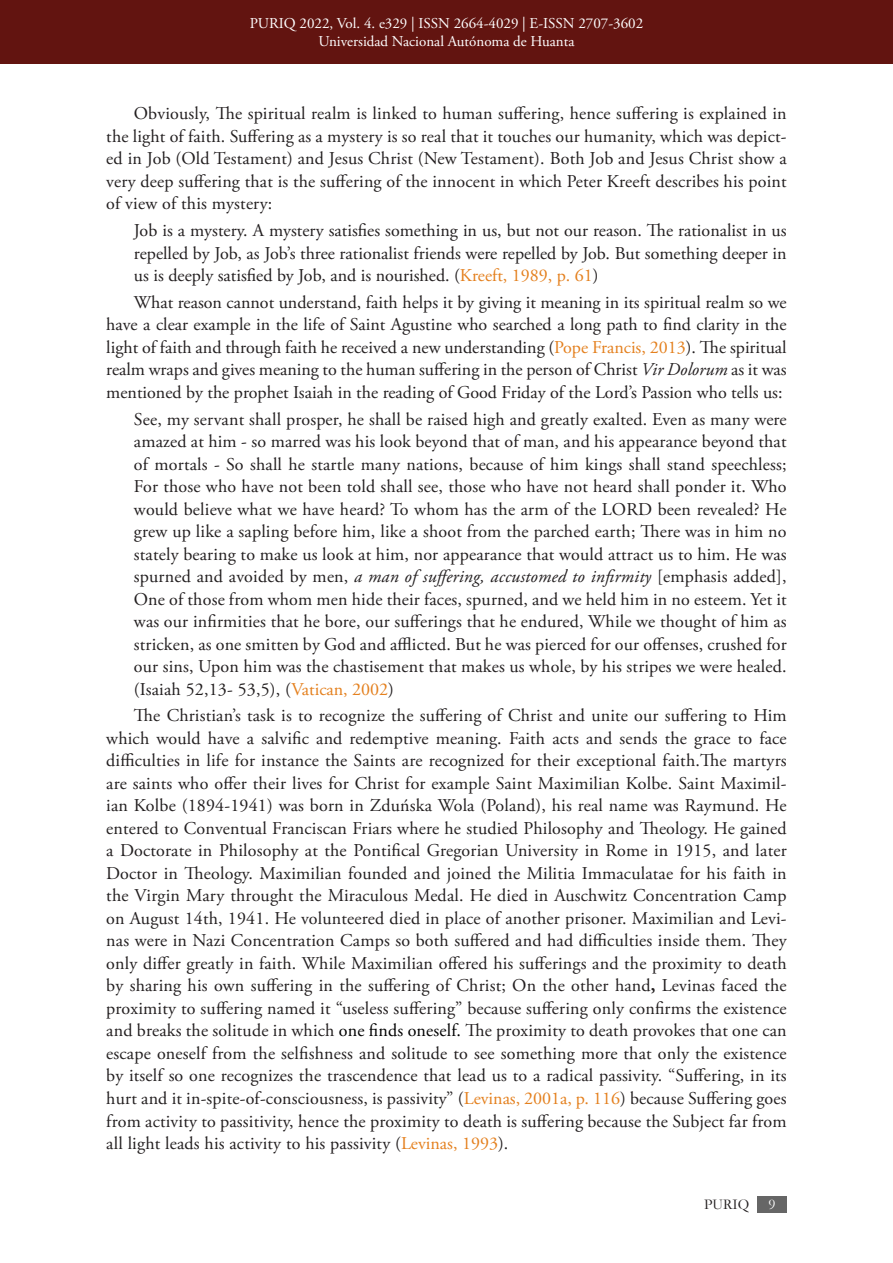
<style>
.page{position:relative;width:893px;height:1263px;background:#fff}
.page>*{position:absolute;margin:0;border:0;box-sizing:border-box;transform-origin:0 0}
.Parrafo_En{font:18px/22.5px "Adobe Garamond Pro";letter-spacing:.01em;color:#231f20;text-align:justify}
.Cita_Parrafo_en{font:18px/22.5px "Adobe Garamond Pro";color:#231f20;text-align:justify}
.t1{font:15px/18px "Adobe Garamond Pro";color:#fff;text-align:center}
.t2{font:15px "Garamond";color:#231f20}
.t3{font:15px "Garamond";color:#fff}
.s1{color:#e4801e}
.s2{font-style:italic}
.s3{font-weight:700}
.s4{color:#000}
</style>
<div class="page">
<div style="left:0;top:0;width:893px;height:64px;background:#621410"></div>
<div style="left:758px;top:1196px;width:29px;height:16px;background:#666"></div>
<p class="t1" style="left:250px;top:15px;width:395px">PURIQ 2022, Vol. 4. e329 | ISSN 2664-4029 | E-ISSN 2707-3602<br>Universidad Nacional Autónoma de Huanta</p>
<p class="Parrafo_En" style="left:106px;top:103px;width:682px;text-indent:28px">Obviously, The spiritual realm is linked to human suffering, hence suffering is explained in the light of faith. Suffering as a mystery is so real that it touches our humanity, which was depict&shy;ed in Job (Old Testament) and Jesus Christ (New Testament). Both Job and Jesus Christ show a very deep suffering that is the suffering of the innocent in which Peter Kreeft describes his point of view of this mystery:</p>
<p class="Cita_Parrafo_en" style="left:134px;top:220px;width:654px">Job is a mystery. A mystery satisfies something in us, but not our reason. The rationalist in us repelled by Job, as Job’s three rationalist friends were repelled by Job. But something deeper in us is deeply satisfied by Job, and is nourished. (<span class="s1">Kreeft, 1989, p. 61</span>)</p>
<p class="Parrafo_En" style="left:106px;top:292px;width:682px;text-indent:28px">What reason cannot understand, faith helps it by giving it meaning in its spiritual realm so we have a clear example in the life of Saint Agustine who searched a long path to find clarity in the light of faith and through faith he received a new understanding (<span class="s1">Pope Francis, 2013</span>). The spiritual realm wraps and gives meaning to the human suffering in the person of Christ <span class="s2">Vir Dolorum</span> as it was mentioned by the prophet Isaiah in the reading of Good Friday of the Lord’s Passion who tells us:</p>
<p class="Cita_Parrafo_en" style="left:134px;top:408px;width:654px">See, my servant shall prosper, he shall be raised high and greatly exalted. Even as many were amazed at him - so marred was his look beyond that of man, and his appearance beyond that of mortals - So shall he startle many nations, because of him kings shall stand speechless; For those who have not been told shall see, those who have not heard shall ponder it. Who would believe what we have heard? To whom has the arm of the LORD been revealed? He grew up like a sapling before him, like a shoot from the parched earth; There was in him no stately bearing to make us look at him, nor appearance that would attract us to him. He was spurned and avoided by men, <span class="s2">a man of suffering, accustomed to infirmity</span> [emphasis added], One of those from whom men hide their faces, spurned, and we held him in no esteem. Yet it was our infirmities that he bore, our sufferings that he endured, While we thought of him as stricken, as one smitten by God and afflicted. But he was pierced for our offenses, crushed for our sins, Upon him was the chastisement that makes us whole, by his stripes we were healed. (Isaiah 52,13- 53,5), (<span class="s1">Vatican, 2002</span>)</p>
<p class="Parrafo_En" style="left:106px;top:705px;width:682px;text-indent:28px">The Christian’s task is to recognize the suffering of Christ and unite our suffering to Him which would have a salvific and redemptive meaning. Faith acts and sends the grace to face difficulties in life for instance the Saints are recognized for their exceptional faith.The martyrs are saints who offer their lives for Christ for example Saint Maximilian Kolbe. Saint Maximil&shy;ian Kolbe (1894-1941) was born in Zduńska Wola (Poland), his real name was Raymund. He entered to Conventual Franciscan Friars where he studied Philosophy and Theology. He gained a Doctorate in Philosophy at the Pontifical Gregorian University in Rome in 1915, and later Doctor in Theology. Maximilian founded and joined the Militia Immaculatae for his faith in the Virgin Mary throught the Miraculous Medal. He died in Auschwitz Concentration Camp on August 14th, 1941. He volunteered died in place of another prisoner. Maximilian and Levi&shy;nas were in Nazi Concentration Camps so both suffered and had difficulties inside them. They only differ greatly in faith. While Maximilian offered his sufferings and the proximity to death by sharing his own suffering in the suffering of Christ; On the other hand<span class="s3">,</span> Levinas faced the proximity to suffering named it “useless suffering” because suffering only confirms the existence and breaks the solitude in which <span class="s4">one finds oneself.</span> The proximity to death provokes that one can escape oneself from the selfishness and solitude to see something more that only the existence by itself so one recognizes the trascendence that lead us to a radical passivity. “Suffering, in its hurt and it in-spite-of-consciousness, is passivity” (<span class="s1">Levinas, 2001a, p. 116</span>) because Suffering goes from activity to passitivity, hence the proximity to death is suffering because the Subject far from all light leads his activity to his passivity (<span class="s1">Levinas, 1993</span>).</p>
<p class="t2" style="left:704px;top:1194px;width:47px">PURIQ</p>
<p class="t3" style="left:769px;top:1194px;width:9px">9</p>
</div>
